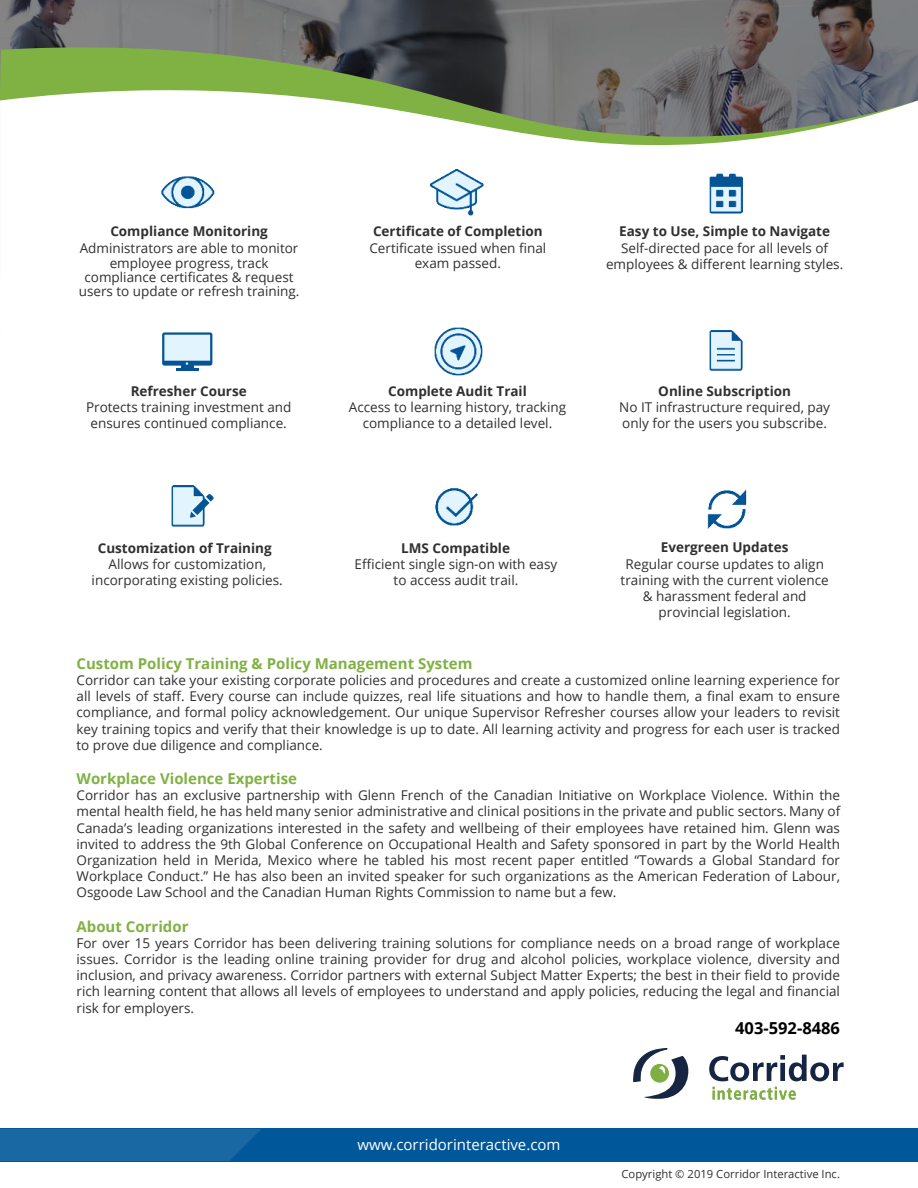
<style>
.page{position:relative;width:918px;height:1188px;background:#fff}
.page>*{position:absolute;margin:0;border:0;box-sizing:border-box;transform-origin:0 0}
.t1{font:700 16.5px "Open Sans";color:#000}
.t2{font:700 15px "Open Sans";color:#80b143}
.t3{font:15px "Open Sans";color:#fff}
.t4{font:13.5px/16.2px "Open Sans";color:#303030;text-align:center}
.t5{font:700 13.5px "Open Sans";color:#303030}
.t6{font:11.25px "Open Sans";color:#303030}
</style>
<div class="page">
<svg style="left:1px;top:0;width:917px;height:42px;background:#676668"></svg>
<svg style="left:0;top:0;width:1px;height:42px"></svg>
<svg style="left:0;top:42px;width:918px;height:47px;background:#687758"></svg>
<svg style="left:0;top:89px;width:918px;height:280px"></svg>
<svg style="left:709px;top:1055px;width:135px;height:26px"></svg>
<svg style="left:713px;top:1087px;width:83px;height:13px"></svg>
<svg style="left:633px;top:1048px;width:56px;height:51px"></svg>
<div style="left:0;top:1128px;width:918px;height:34px;background:#005799"></div>
<div style="left:0;top:1129px;width:261px;height:32px;background:#1967a3"></div>
<div style="left:136px;top:221px;width:646px;height:66px;background:#fff"></div>
<div style="left:279px;top:355px;width:42px;height:33px;background:#fff"></div>
<img style="left:160px;top:164px;width:55px;height:56px">
<div style="left:162px;top:332px;width:50px;height:34px;background:#e2f4fe;border:2px solid #055596"></div>
<hr style="left:163px;top:361px;width:48px;height:3px;background:#055596">
<div style="left:181px;top:365px;width:13px;height:6px;background:#055596"></div>
<hr style="left:176px;top:369px;width:23px;height:2px;background:#055596">
<img style="left:430px;top:323px;width:55px;height:53px">
<img style="left:699px;top:324px;width:52px;height:47px">
<img style="left:699px;top:167px;width:52px;height:52px">
<img style="left:428px;top:164px;width:57px;height:57px">
<img style="left:707px;top:490px;width:40px;height:39px">
<img style="left:435px;top:488px;width:43px;height:38px">
<img style="left:171px;top:485px;width:34px;height:42px">
<div style="left:177px;top:500px;width:22px;height:19px;background:#e2f4fe"></div>
<svg style="left:190px;top:494px;width:24px;height:24px"></svg>
<p class="t5" style="left:110px;top:222px;width:159px">Compliance Monitoring</p>
<p class="t4" style="left:79px;top:241px;width:222px;line-height:14.2px">Administrators are able to monitor employee progress, track compliance certificates &amp; request users to update or refresh training.</p>
<p class="t5" style="left:131px;top:382px;width:118px">Refresher Course</p>
<p class="t4" style="left:86px;top:399px;width:207px">Protects training investment and ensures continued compliance.</p>
<p class="t5" style="left:98px;top:538px;width:176px">Customization of Training</p>
<p class="t4" style="left:92px;top:556px;width:193px">Allows for customization, incorporating existing policies.</p>
<p class="t5" style="left:373px;top:222px;width:171px">Certificate of Completion</p>
<p class="t4" style="left:369px;top:241px;width:178px;line-height:14.2px">Certificate issued when final exam passed.</p>
<p class="t5" style="left:619px;top:222px;width:212px">Easy to Use, Simple to Navigate</p>
<p class="t4" style="left:606px;top:239px;width:239px">Self-directed pace for all levels of employees &amp; different learning styles.</p>
<p class="t5" style="left:388px;top:382px;width:140px">Complete Audit Trail</p>
<p class="t4" style="left:349px;top:399px;width:219px">Access to learning history, tracking compliance to a detailed level.</p>
<p class="t5" style="left:401px;top:538px;width:110px">LMS Compatible</p>
<p class="t4" style="left:355px;top:556px;width:204px">Efficient single sign-on with easy to access audit trail.</p>
<p class="t5" style="left:658px;top:382px;width:134px">Online Subscription</p>
<p class="t4" style="left:619px;top:399px;width:212px;text-align:left">No IT infrastructure required, pay only for the users you subscribe.</p>
<p class="t5" style="left:661px;top:538px;width:129px">Evergreen Updates</p>
<p class="t4" style="left:621px;top:555px;width:210px">Regular course updates to align training with the current violence &amp; harassment federal and provincial legislation.</p>
<p class="t2" style="left:77px;top:653px;width:397px">Custom Policy Training &amp; Policy Management System</p>
<p class="t4" style="left:77px;top:672px;width:765px;text-align:justify">Corridor can take your existing corporate policies and procedures and create a customized online learning experience for all levels of staff. Every course can include quizzes, real life situations and how to handle them, a final exam to ensure compliance, and formal policy acknowledgement. Our unique Supervisor Refresher courses allow your leaders to revisit key training topics and verify that their knowledge is up to date. All learning activity and progress for each user is tracked to prove due diligence and compliance.</p>
<p class="t2" style="left:77px;top:768px;width:222px">Workplace Violence Expertise</p>
<p class="t4" style="left:77px;top:787px;width:765px;text-align:justify">Corridor has an exclusive partnership with Glenn French of the Canadian Initiative on Workplace Violence. Within the mental health field, he has held many senior administrative and clinical positions in the private and public sectors. Many of Canada’s leading organizations interested in the safety and wellbeing of their employees have retained him. Glenn was invited to address the 9th Global Conference on Occupational Health and Safety sponsored in part by the World Health Organization held in Merida, Mexico where he tabled his most recent paper entitled “Towards a Global Standard for Workplace Conduct.” He has also been an invited speaker for such organizations as the American Federation of Labour, Osgoode Law School and the Canadian Human Rights Commission to name but a few.</p>
<p class="t2" style="left:77px;top:916px;width:114px">About Corridor</p>
<p class="t4" style="left:77px;top:934px;width:765px;text-align:justify">For over 15 years Corridor has been delivering training solutions for compliance needs on a broad range of workplace issues. Corridor is the leading online training provider for drug and alcohol policies, workplace violence, diversity and inclusion, and privacy awareness. Corridor partners with external Subject Matter Experts; the best in their field to provide rich learning content that allows all levels of employees to understand and apply policies, reducing the legal and financial risk for employers.</p>
<p class="t1" style="left:735px;top:1017px;width:106px">403-592-8486</p>
<p class="t3" style="left:357px;top:1134px;width:205px">www.corridorinteractive.com</p>
<p class="t6" style="left:621px;top:1167px;width:220px">Copyright © 2019 Corridor Interactive Inc.</p>
</div>
